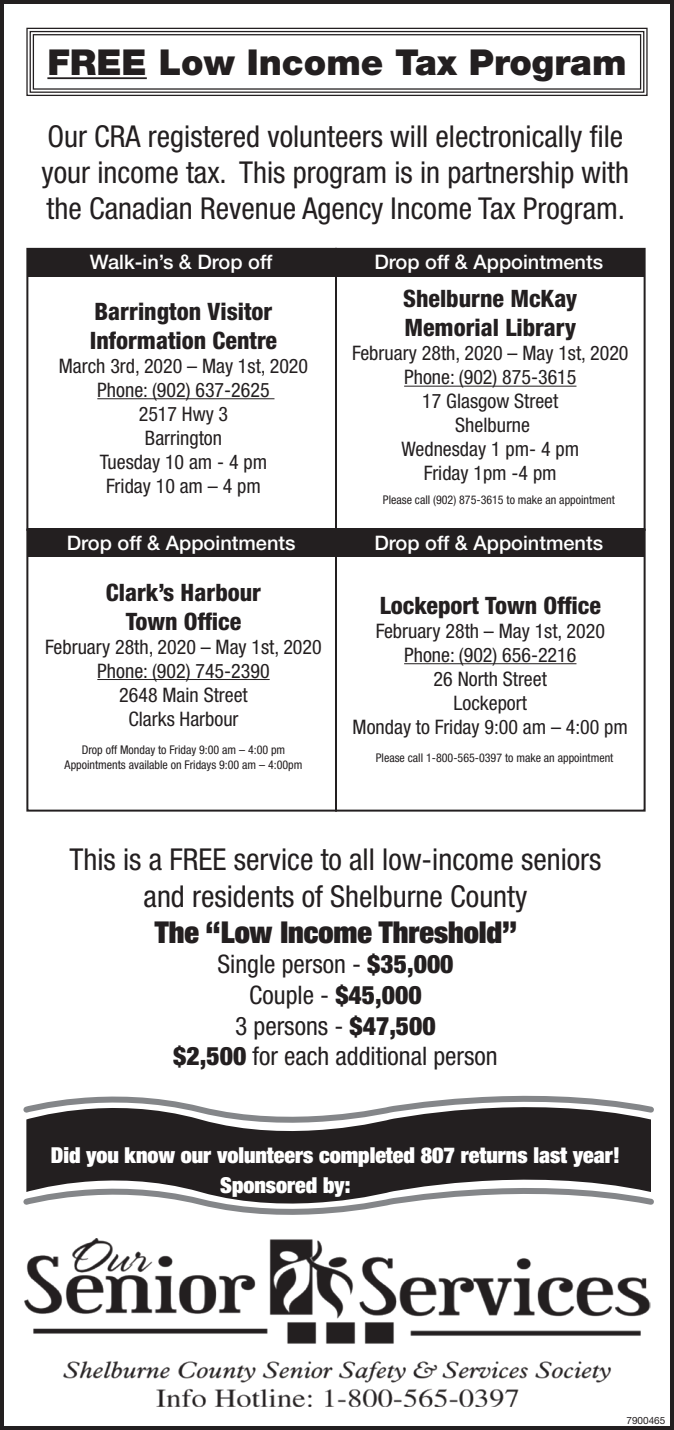
<style>
.page{position:relative;width:674px;height:1430px;background:#fff}
.page>*{position:absolute;margin:0;border:0;box-sizing:border-box;transform-origin:0 0}
.t1{font:900 35.8px "Helvetica Neue LT Std";color:#231f20}
.t2{font:condensed 30.2px/36.2px "Helvetica Neue LT Std";color:#231f20}
.t3{font:900 condensed 30.2px "Helvetica Neue LT Std";color:#231f20}
.t4{font:condensed 25.6px/30.6px "Helvetica Neue LT Std";color:#231f20;text-align:center}
.t5{font:800 condensed 24px/28.8px "Helvetica Neue LT Std";color:#231f20}
.t6{font:900 condensed 22px/29.6px "Helvetica Neue LT Std";color:#fff}
.t7{font:condensed 20px/24px "Helvetica Neue LT Std";color:#231f20;text-align:center}
.t8{font:500 20px "Helvetica Neue LT Std";color:#fff}
.t9{font:condensed 12px/14.4px "Helvetica Neue LT Std";color:#231f20;text-align:center}
.t10{font:10px "Helvetica Neue LT Std";color:#231f20}
.s1{font-weight:900}
</style>
<div class="page">
<img style="left:24px;top:1238px;width:626px;height:169px">
<div style="left:0;top:0;width:673px;height:1430px;border:4px solid #231f20"></div>
<svg style="left:26px;top:27px;width:622px;height:69px"></svg>
<div style="left:30px;top:31px;width:614px;height:62px;border:1px solid #231f20"></div>
<div style="left:33px;top:34px;width:608px;height:56px;border:1px solid #231f20"></div>
<hr style="left:47px;top:77px;width:100px;height:2px;background:#231f20">
<hr style="left:97px;top:398px;width:177px;height:1px;background:#231f20">
<hr style="left:97px;top:679px;width:172px;height:1px;background:#231f20">
<hr style="left:404px;top:663px;width:172px;height:1px;background:#231f20">
<hr style="left:404px;top:386px;width:172px;height:1px;background:#231f20">
<div style="left:27px;top:248px;width:309px;height:28px;background:#231f20"></div>
<div style="left:336px;top:248px;width:308px;height:28px;background:#231f20"></div>
<div style="left:27px;top:529px;width:309px;height:28px;background:#231f20"></div>
<div style="left:336px;top:529px;width:308px;height:28px;background:#231f20"></div>
<div style="left:335px;top:248px;width:310px;height:283px;border:2px solid #231f20"></div>
<div style="left:26px;top:529px;width:311px;height:282px;border:2px solid #231f20"></div>
<div style="left:335px;top:529px;width:310px;height:282px;border:2px solid #231f20"></div>
<div style="left:26px;top:1139px;width:625px;height:38px;background:#231f20"></div>
<svg style="left:23px;top:1095px;width:631px;height:44px"></svg>
<svg style="left:23px;top:1177px;width:631px;height:38px"></svg>
<h1 class="t1" style="left:47px;top:41px;width:580px">FREE Low Income Tax Program</h1>
<h2 class="t2" style="left:42px;top:118px;width:589px">Our CRA registered volunteers will electronically file your income tax. This program is in partnership with the Canadian Revenue Agency Income Tax Program.</h2>
<p class="t8" style="left:90px;top:250px;width:184px">Walk-in’s &amp; Drop off</p>
<p class="t8" style="left:374px;top:250px;width:230px">Drop off &amp; Appointments</p>
<p class="t5" style="left:90px;top:297px;width:189px">Barrington Visitor<br>Information Centre</p>
<p class="t7" style="left:59px;top:353px;width:251px">March 3rd, 2020 – May 1st, 2020<br>Phone: (902) 637-2625<br>2517 Hwy 3<br>Barrington<br>Tuesday 10 am - 4 pm<br>Friday 10 am – 4 pm</p>
<p class="t5" style="left:403px;top:284px;width:176px">Shelburne McKay<br>Memorial Library</p>
<p class="t7" style="left:352px;top:341px;width:278px">February 28th, 2020 – May 1st, 2020<br>Phone: (902) 875-3615<br>17 Glasgow Street<br>Shelburne<br>Wednesday 1 pm- 4 pm<br>Friday 1pm -4 pm</p>
<p class="t9" style="left:383px;top:493px;width:233px">Please call (902) 875-3615 to make an appointment</p>
<p class="t8" style="left:67px;top:531px;width:230px">Drop off &amp; Appointments</p>
<p class="t8" style="left:374px;top:531px;width:230px">Drop off &amp; Appointments</p>
<p class="t5" style="left:106px;top:577px;width:157px;text-align:center">Clark’s Harbour<br>Town Office</p>
<p class="t7" style="left:45px;top:634px;width:278px">February 28th, 2020 – May 1st, 2020<br>Phone: (902) 745-2390<br>2648 Main Street<br>Clarks Harbour</p>
<p class="t9" style="left:65px;top:743px;width:239px">Drop off Monday to Friday 9:00 am – 4:00 pm<br>Appointments available on Fridays 9:00 am – 4:00pm</p>
<p class="t5" style="left:379px;top:590px;width:223px">Lockeport Town Office</p>
<p class="t7" style="left:352px;top:618px;width:277px">February 28th – May 1st, 2020<br>Phone: (902) 656-2216<br>26 North Street<br>Lockeport<br>Monday to Friday 9:00 am – 4:00 pm</p>
<p class="t9" style="left:376px;top:750px;width:239px">Please call 1-800-565-0397 to make an appointment</p>
<h2 class="t2" style="left:69px;top:841px;width:533px;text-align:center">This is a FREE service to all low-income seniors and residents of Shelburne County</h2>
<h2 class="t3" style="left:155px;top:912px;width:364px">The “Low Income Threshold”</h2>
<p class="t4" style="left:173px;top:949px;width:326px">Single person - <span class="s1">$35,000<br></span>Couple - <span class="s1">$45,000<br></span>3 persons - <span class="s1">$47,500<br>$2,500</span> for each additional person</p>
<p class="t6" style="left:220px;top:1140px;width:401px;text-indent:-169px">Did you know our volunteers completed 807 returns last year!<br>Sponsored by:</p>
<p class="t10" style="left:626px;top:1414px;width:40px">7900465</p>
</div>
